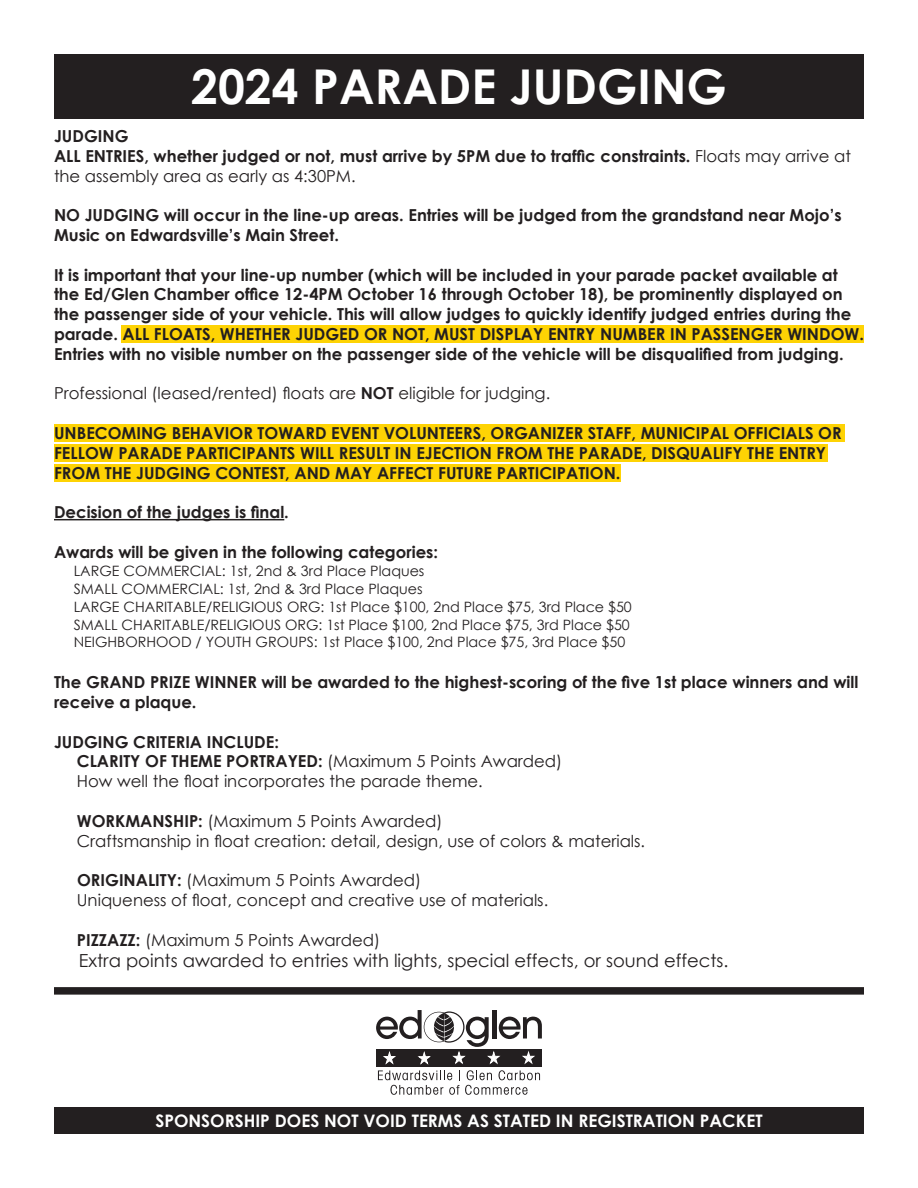
<style>
.page{position:relative;width:918px;height:1188px;background:#fff}
.page>*{position:absolute;margin:0;border:0;box-sizing:border-box;transform-origin:0 0}
.t1{font:700 48px "Century Gothic";color:#fff}
.t2{font:18px "Century Gothic";color:#231f20}
.t3{font:700 17.25px "Century Gothic";color:#fff}
.t4{font:700 16.5px/19.8px "Century Gothic";color:#231f20}
.t5{font:16.5px "Century Gothic";color:#231f20}
.t6{font:14.25px "Century Gothic";color:#231f20}
.s1{font-weight:400}
.s2{font-weight:700}
</style>
<div class="page">
<div style="left:54px;top:424px;width:791px;height:18px;background:#fed304"></div>
<div style="left:54px;top:444px;width:773px;height:17px;background:#fed304"></div>
<div style="left:54px;top:464px;width:567px;height:17px;background:#fed304"></div>
<div style="left:54px;top:54px;width:810px;height:65px;background:#231f20"></div>
<div style="left:54px;top:987px;width:810px;height:8px;background:#231f20"></div>
<div style="left:54px;top:1107px;width:810px;height:27px;background:#231f20"></div>
<svg style="left:376px;top:1010px;width:166px;height:85px"></svg>
<div style="left:122px;top:325px;width:742px;height:18px;background:#fed304"></div>
<hr style="left:54px;top:519px;width:230px;height:1px;background:#231f20">
<p class="t1" style="left:191px;top:51px;width:537px">2024 PARADE JUDGING</p>
<p class="t4" style="left:54px;top:125px;width:76px">JUDGING</p>
<p class="t4" style="left:54px;top:145px;width:798px">ALL ENTRIES, whether judged or not, must arrive by 5PM due to traffic constraints. <span class="s1">Floats may arrive at the assembly area as early as 4:30PM.</span></p>
<p class="t4" style="left:54px;top:205px;width:789px">NO JUDGING will occur in the line-up areas. Entries will be judged from the grandstand near Mojo’s<br>Music on Edwardsville’s Main Street.</p>
<p class="t4" style="left:54px;top:264px;width:812px">It is important that your line-up number (which will be included in your parade packet available at the Ed/Glen Chamber office 12-4PM October 16 through October 18), be prominently displayed on the passenger side of your vehicle. This will allow judges to quickly identify judged entries during the parade. ALL FLOATS, WHETHER JUDGED OR NOT, MUST DISPLAY ENTRY NUMBER IN PASSENGER WINDOW.<br>Entries with no visible number on the passenger side of the vehicle will be disqualified from judging.</p>
<p class="t5" style="left:54px;top:382px;width:498px">Professional (leased/rented) floats are <span class="s2">NOT</span> eligible for judging.</p>
<p class="t4" style="left:54px;top:422px;width:789px">UNBECOMING BEHAVIOR TOWARD EVENT VOLUNTEERS, ORGANIZER STAFF, MUNICIPAL OFFICIALS OR<br>FELLOW PARADE PARTICIPANTS WILL RESULT IN EJECTION FROM THE PARADE, DISQUALIFY THE ENTRY<br>FROM THE JUDGING CONTEST, AND MAY AFFECT FUTURE PARTICIPATION.</p>
<p class="t4" style="left:54px;top:502px;width:236px">Decision of the judges is final.</p>
<p class="t4" style="left:54px;top:541px;width:386px">Awards will be given in the following categories:</p>
<p class="t6" style="left:74px;top:561px;width:352px">LARGE COMMERCIAL: 1st, 2nd &amp; 3rd Place Plaques</p>
<p class="t6" style="left:74px;top:579px;width:350px">SMALL COMMERCIAL: 1st, 2nd &amp; 3rd Place Plaques</p>
<p class="t6" style="left:74px;top:597px;width:560px">LARGE CHARITABLE/RELIGIOUS ORG: 1st Place $100, 2nd Place $75, 3rd Place $50</p>
<p class="t6" style="left:74px;top:615px;width:558px">SMALL CHARITABLE/RELIGIOUS ORG: 1st Place $100, 2nd Place $75, 3rd Place $50</p>
<p class="t6" style="left:74px;top:632px;width:553px">NEIGHBORHOOD / YOUTH GROUPS: 1st Place $100, 2nd Place $75, 3rd Place $50</p>
<p class="t4" style="left:54px;top:672px;width:806px">The GRAND PRIZE WINNER will be awarded to the highest-scoring of the five 1st place winners and will receive a plaque.</p>
<p class="t4" style="left:54px;top:731px;width:227px">JUDGING CRITERIA INCLUDE:</p>
<p class="t4" style="left:77px;top:751px;width:487px">CLARITY OF THEME PORTRAYED: <span class="s1">(Maximum 5 Points Awarded)</span></p>
<p class="t5" style="left:77px;top:770px;width:408px">How well the float incorporates the parade theme.</p>
<p class="t5" style="left:77px;top:809px;width:367px"><span class="s2">WORKMANSHIP:</span> (Maximum 5 Points Awarded)</p>
<p class="t5" style="left:77px;top:829px;width:570px">Craftsmanship in float creation: detail, design, use of colors &amp; materials.</p>
<p class="t5" style="left:77px;top:869px;width:346px"><span class="s2">ORIGINALITY:</span> (Maximum 5 Points Awarded)</p>
<p class="t5" style="left:77px;top:889px;width:473px">Uniqueness of float, concept and creative use of materials.</p>
<p class="t5" style="left:77px;top:928px;width:305px"><span class="s2">PIZZAZZ:</span> (Maximum 5 Points Awarded)</p>
<p class="t2" style="left:79px;top:948px;width:651px">Extra points awarded to entries with lights, special effects, or sound effects.</p>
<p class="t3" style="left:155px;top:1108px;width:609px">SPONSORSHIP DOES NOT VOID TERMS AS STATED IN REGISTRATION PACKET</p>
</div>
